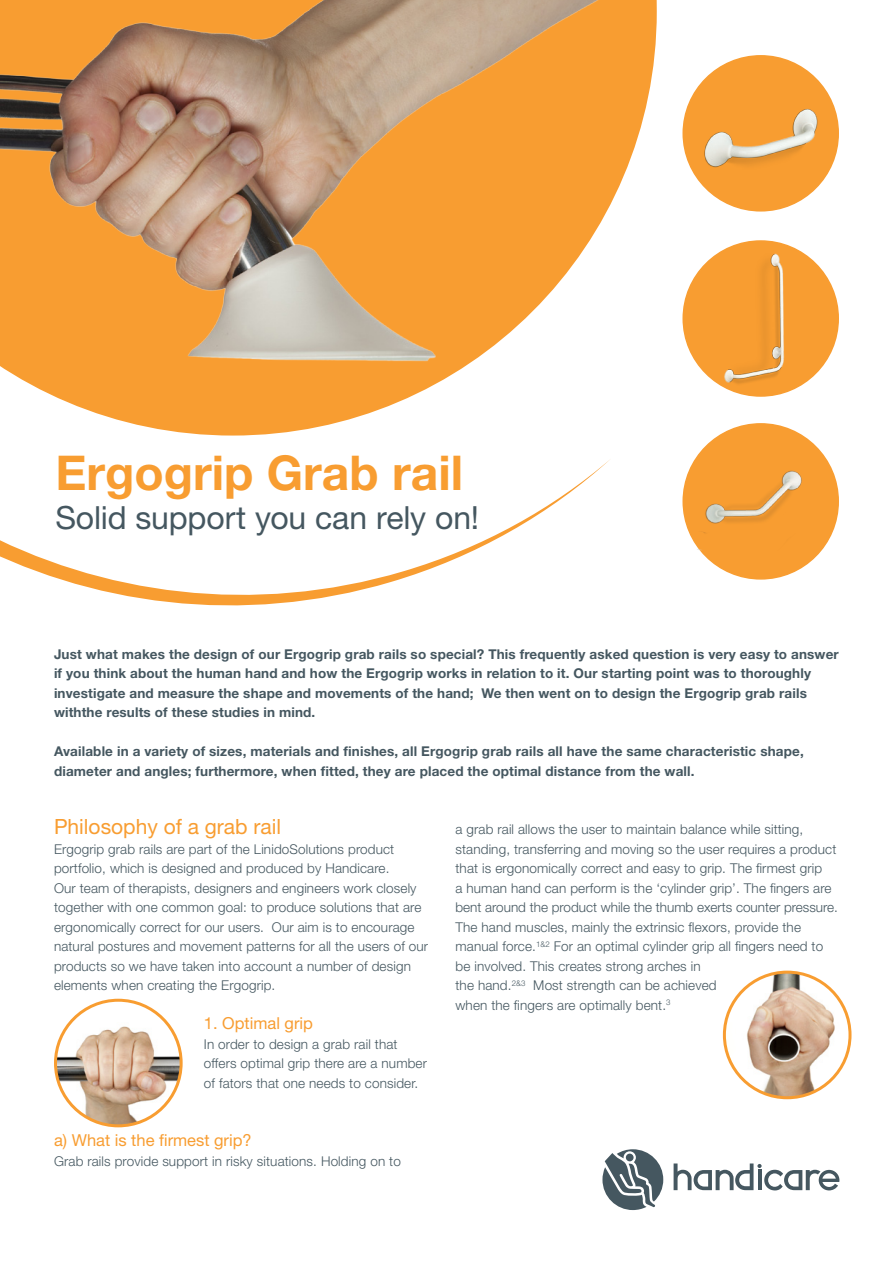
<style>
.page{position:relative;width:893px;height:1263px;background:#fff}
.page>*{position:absolute;margin:0;border:0;box-sizing:border-box;transform-origin:0 0}
.t1{font:700 48px "Helvetica Neue LT Std";color:#f89d31}
.t2{font:31.95px "Helvetica Neue LT Std";letter-spacing:-.005em;color:#455760}
.Tussenkop{font:21px "Helvetica Neue LT Std";color:#f89d31}
.Tussenkop-2{font:16.5px "Helvetica Neue LT Std";color:#f89d31}
.Bodytekst{font:300 13.5px/19.5px "Helvetica Neue LT Std";letter-spacing:.01em;color:#455760}
.Bodytekst-2{font:700 13.5px/19.5px "Helvetica Neue LT Std";letter-spacing:.01em;color:#455760}
</style>
<div class="page">
<svg style="left:0;top:460px;width:609px;height:146px"></svg>
<svg style="left:39px;top:0;width:618px;height:436px"></svg>
<img style="left:56px;top:1000px;width:125px;height:126px;border-radius:63px">
<div style="left:54px;top:999px;width:129px;height:128px;border:3px solid #f89d31;border-radius:50%"></div>
<img style="left:724px;top:972px;width:126px;height:126px;border-radius:63px">
<div style="left:723px;top:971px;width:128px;height:128px;border:3px solid #f89d31;border-radius:50%"></div>
<img style="left:686px;top:55px;width:153px;height:157px">
<div style="left:683px;top:241px;width:155px;height:155px;background:#f89d31;border-radius:50%"></div>
<img style="left:710px;top:240px;width:129px;height:157px">
<img style="left:685px;top:423px;width:154px;height:157px">
<svg style="left:602px;top:1149px;width:61px;height:61px"></svg>
<svg style="left:674px;top:1163px;width:165px;height:27px"></svg>
<img style="left:0;top:0;width:640px;height:389px">
<p class="t1" style="left:55px;top:443px;width:409px">Ergogrip Grab rail</p>
<p class="t2" style="left:55px;top:498px;width:425px">Solid support you can rely on!</p>
<p class="Bodytekst-2" style="left:54px;top:644px;width:786px">Just what makes the design of our Ergogrip grab rails so special? This frequently asked question is very easy to answer if you think about the human hand and how the Ergogrip works in relation to it. Our starting point was to thoroughly investigate and measure the shape and movements of the hand; We then went on to design the Ergogrip grab rails withthe results of these studies in mind.</p>
<p class="Bodytekst-2" style="left:54px;top:741px;width:751px">Available in a variety of sizes, materials and finishes, all Ergogrip grab rails all have the same characteristic shape,</p>
<p class="Bodytekst-2" style="left:54px;top:761px;width:642px">diameter and angles; furthermore, when fitted, they are placed the optimal distance from the wall.</p>
<p class="Tussenkop" style="left:54px;top:814px;width:229px">Philosophy of a grab rail</p>
<p class="Bodytekst" style="left:54px;top:839px;width:342px">Ergogrip grab rails are part of the LinidoSolutions product</p>
<p class="Bodytekst" style="left:54px;top:858px;width:337px">portfolio, which is designed and produced by Handicare.</p>
<p class="Bodytekst" style="left:54px;top:878px;width:376px">Our team of therapists, designers and engineers work closely together with one common goal: to produce solutions that are ergonomically correct for our users. Our aim is to encourage natural postures and movement patterns for all the users of our products so we have taken into account a number of design elements when creating the Ergogrip.</p>
<p class="Tussenkop-2" style="left:204px;top:1013px;width:111px">1. Optimal grip</p>
<p class="Bodytekst" style="left:204px;top:1034px;width:195px">In order to design a grab rail that</p>
<p class="Bodytekst" style="left:204px;top:1053px;width:225px">offers optimal grip there are a number of fators that one needs to consider.</p>
<p class="Tussenkop-2" style="left:54px;top:1130px;width:199px">a) What is the firmest grip?</p>
<p class="Bodytekst" style="left:54px;top:1151px;width:348px">Grab rails provide support in risky situations. Holding on to</p>
<p class="Bodytekst" style="left:455px;top:819px;width:384px">a grab rail allows the user to maintain balance while sitting, standing, transferring and moving so the user requires a product that is ergonomically correct and easy to grip. The firmest grip<br>a human hand can perform is the ‘cylinder grip’. The fingers are bent around the product while the thumb exerts counter pressure.</p>
<p class="Bodytekst" style="left:455px;top:917px;width:369px">The hand muscles, mainly the extrinsic flexors, provide the manual force.<sup>1&amp;2</sup> For an optimal cylinder grip all fingers need to be involved. This creates strong arches in<br>the hand.<sup>2&amp;3</sup> Most strength can be achieved<br>when the fingers are optimally bent.<sup>3</sup></p>
</div>
